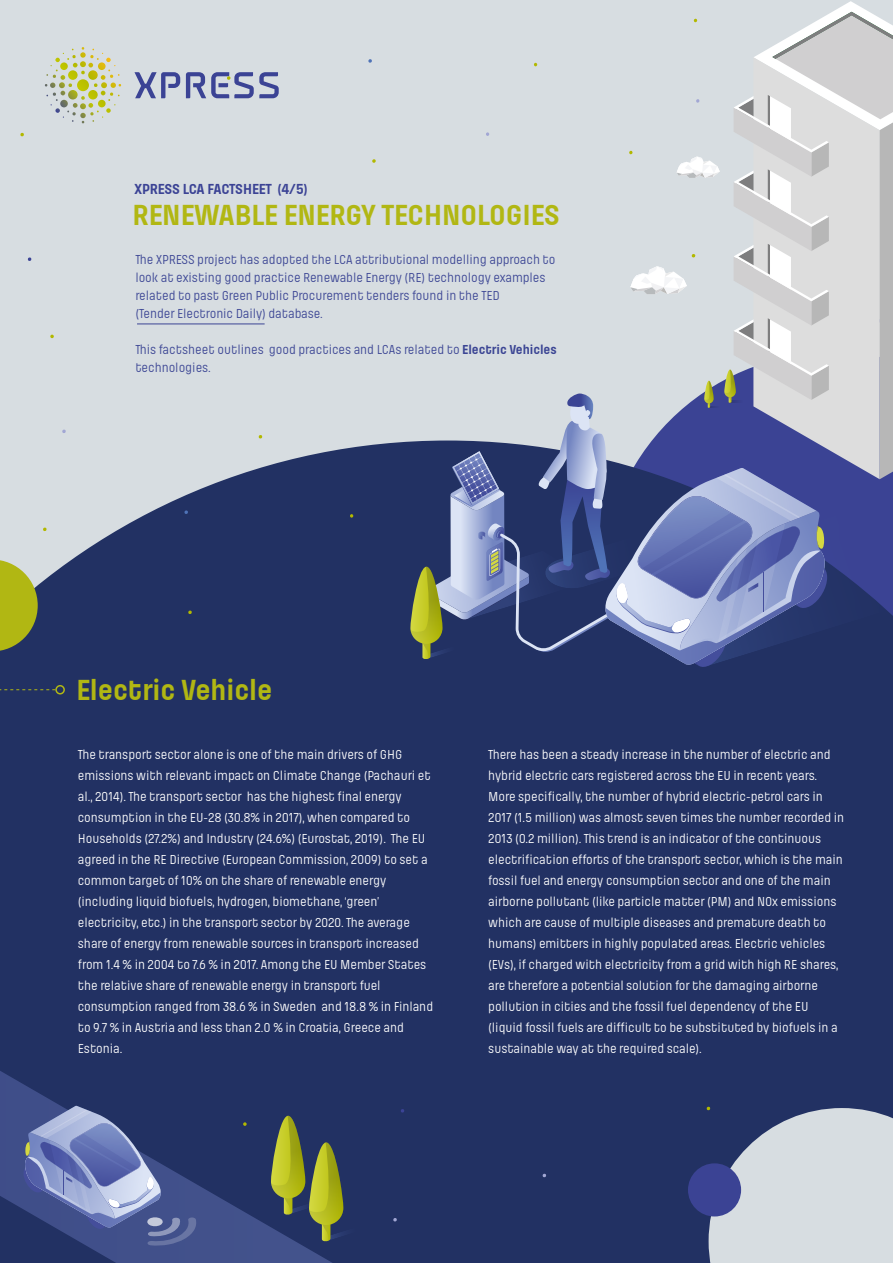
<style>
.page{position:relative;width:893px;height:1263px;background:#d7dde1}
.page>*{position:absolute;margin:0;border:0;box-sizing:border-box;transform-origin:0 0}
.t1{font:700 30px "Pilcrow W03";color:#b1b713}
.t2{font:700 15px "Pilcrow W03";letter-spacing:-.02em;color:#3b4395}
.t3{font:13.5px/21px "Pilcrow W03";letter-spacing:-.005em;color:#fff}
.t4{font:13.5px/18px "Pilcrow W03";letter-spacing:-.005em;color:#3b4594}
.s1{font-weight:700}
</style>
<div class="page">
<svg style="left:134px;top:72px;width:46px;height:26px"></svg>
<svg style="left:50px;top:47px;width:66px;height:24px"></svg>
<svg style="left:372px;top:159px;width:4px;height:4px"></svg>
<svg style="left:368px;top:59px;width:4px;height:4px"></svg>
<svg style="left:186px;top:72px;width:93px;height:26px"></svg>
<svg style="left:20px;top:132px;width:4px;height:5px"></svg>
<svg style="left:27px;top:257px;width:5px;height:4px"></svg>
<svg style="left:50px;top:334px;width:4px;height:4px"></svg>
<div style="left:0;top:441px;width:893px;height:822px;background:#223163"></div>
<svg style="left:187px;top:610px;width:6px;height:5px"></svg>
<svg style="left:350px;top:514px;width:3px;height:4px"></svg>
<svg style="left:184px;top:510px;width:5px;height:5px"></svg>
<svg style="left:258px;top:435px;width:5px;height:4px"></svg>
<svg style="left:62px;top:429px;width:4px;height:4px"></svg>
<svg style="left:42px;top:527px;width:5px;height:5px"></svg>
<svg style="left:392px;top:1217px;width:6px;height:5px"></svg>
<svg style="left:542px;top:1173px;width:5px;height:5px"></svg>
<svg style="left:400px;top:1108px;width:5px;height:5px"></svg>
<hr style="left:137px;top:324px;width:128px;height:1px;background:#3b4594">
<svg style="left:0;top:689px;width:55px;height:1px"></svg>
<div style="left:55px;top:685px;width:10px;height:9px;border:2px solid #b1b713;border-radius:50%"></div>
<svg style="left:0;top:559px;width:38px;height:92px"></svg>
<svg style="left:0;top:941px;width:367px;height:322px"></svg>
<svg style="left:23px;top:1106px;width:173px;height:139px"></svg>
<svg style="left:410px;top:1px;width:483px;height:669px"></svg>
<svg style="left:271px;top:1116px;width:93px;height:125px"></svg>
<svg style="left:706px;top:1106px;width:187px;height:157px"></svg>
<div style="left:688px;top:1163px;width:53px;height:53px;background:#3b4394;border-radius:50%"></div>
<p class="t2" style="left:135px;top:182px;width:175px">XPRESS LCA FACTSHEET (4/5)</p>
<h1 class="t1" style="left:133px;top:200px;width:429px">RENEWABLE ENERGY TECHNOLOGIES</h1>
<p class="t4" style="left:135px;top:251px;width:422px">The XPRESS project has adopted the LCA attributional modelling approach to look at existing good practice Renewable Energy (RE) technology examples related to past Green Public Procurement tenders found in the TED<br>(Tender Electronic Daily) database.</p>
<p class="t4" style="left:135px;top:341px;width:423px">This factsheet outlines good practices and LCAs related to <span class="s1">Electric Vehicles </span>technologies.</p>
<h1 class="t1" style="left:76px;top:675px;width:198px">Electric Vehicle</h1>
<p class="t3" style="left:78px;top:744px;width:357px">The transport sector alone is one of the main drivers of GHG emissions with relevant impact on Climate Change (Pachauri et al., 2014). The transport sector has the highest final energy consumption in the EU-28 (30.8% in 2017), when compared to Households (27.2%) and Industry (24.6%) (Eurostat, 2019). The EU agreed in the RE Directive (European Commission, 2009) to set a common target of 10% on the share of renewable energy (including liquid biofuels, hydrogen, biomethane, ‘green’ electricity, etc.) in the transport sector by 2020. The average share of energy from renewable sources in transport increased from 1.4 % in 2004 to 7.6 % in 2017. Among the EU Member States the relative share of renewable energy in transport fuel consumption ranged from 38.6 % in Sweden and 18.8 % in Finland to 9.7 % in Austria and less than 2.0 % in Croatia, Greece and Estonia.</p>
<p class="t3" style="left:488px;top:744px;width:358px">There has been a steady increase in the number of electric and hybrid electric cars registered across the EU in recent years.<br>More specifically, the number of hybrid electric-petrol cars in 2017 (1.5 million) was almost seven times the number recorded in 2013 (0.2 million). This trend is an indicator of the continuous electrification efforts of the transport sector, which is the main fossil fuel and energy consumption sector and one of the main airborne pollutant (like particle matter (PM) and NOx emissions which are cause of multiple diseases and premature death to humans) emitters in highly populated areas. Electric vehicles (EVs), if charged with electricity from a grid with high RE shares, are therefore a potential solution for the damaging airborne pollution in cities and the fossil fuel dependency of the EU (liquid fossil fuels are difficult to be substituted by biofuels in a sustainable way at the required scale).</p>
</div>
